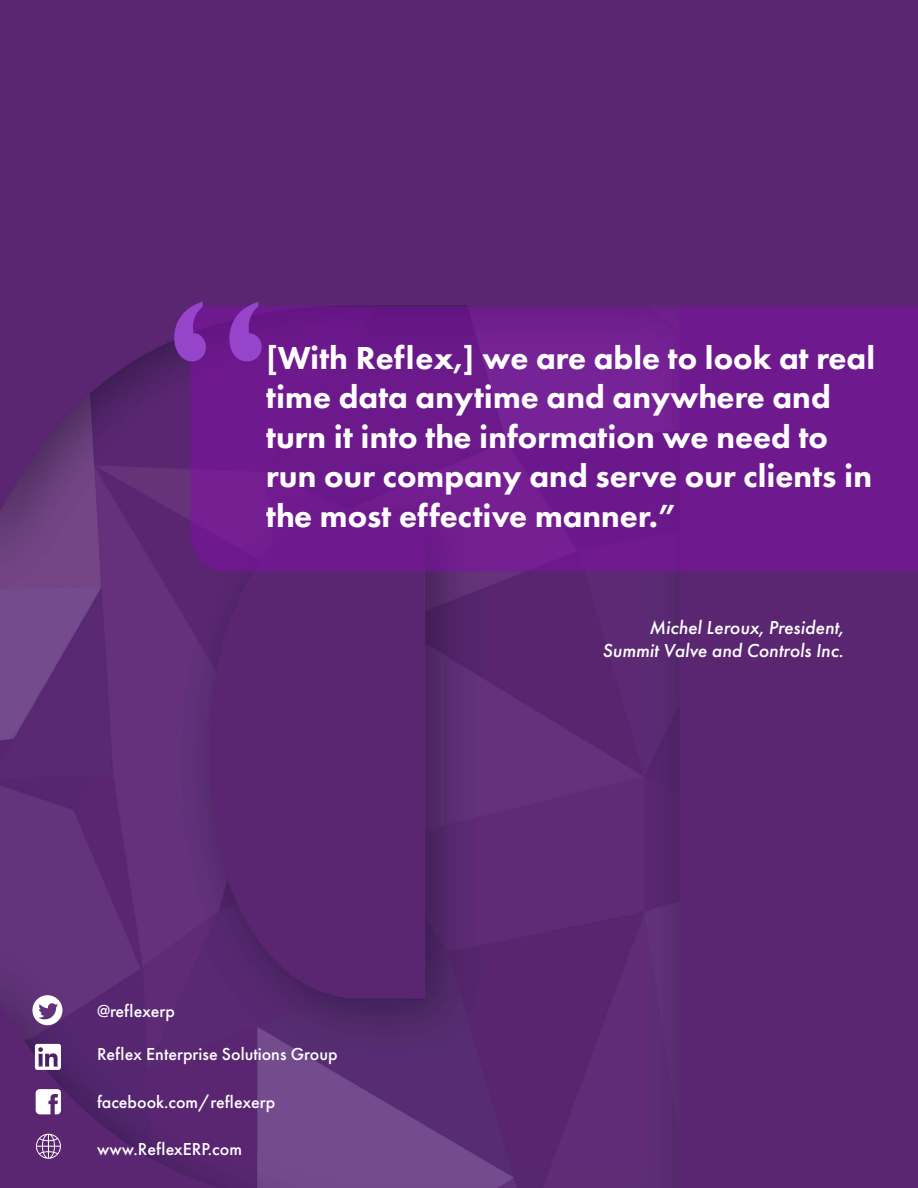
<style>
.page{position:relative;width:918px;height:1188px;background:#fff}
.page>*{position:absolute;margin:0;border:0;box-sizing:border-box;transform-origin:0 0}
.t1{font:247.5px "Gill Sans";color:#9645cb}
.t2{font:800 33px/39.6px "Futura PT";color:#fff}
.t3{font:italic 500 19.5px/23.4px "Futura PT";color:#fff;text-align:right}
.t4{font:500 18px "Futura PT";color:#fff}
</style>
<div class="page">
<img style="left:0;top:0;width:918px;height:1188px">
<svg style="left:191px;top:306px;width:727px;height:265px;background:#6e1a8e"></svg>
<svg style="left:35px;top:1044px;width:26px;height:26px"></svg>
<svg style="left:32px;top:995px;width:30px;height:30px"></svg>
<svg style="left:36px;top:1089px;width:25px;height:25px"></svg>
<svg style="left:36px;top:1134px;width:25px;height:25px"></svg>
<h1 class="t1" style="left:166px;top:245px;width:107px">“</h1>
<p class="t2" style="left:266px;top:337px;width:610px">[With Reflex,] we are able to look at real time data anytime and anywhere and turn it into the information we need to run our company and serve our clients in the most effective manner.”</p>
<p class="t4" style="left:97px;top:1001px;width:80px">@reflexerp</p>
<p class="t4" style="left:97px;top:1044px;width:242px">Reflex Enterprise Solutions Group</p>
<p class="t4" style="left:97px;top:1091px;width:180px">facebook.com/reflexerp</p>
<p class="t4" style="left:97px;top:1138px;width:146px">www.ReflexERP.com</p>
<p class="t3" style="left:603px;top:616px;width:242px">Michel Leroux, President,<br>Summit Valve and Controls Inc.</p>
</div>
